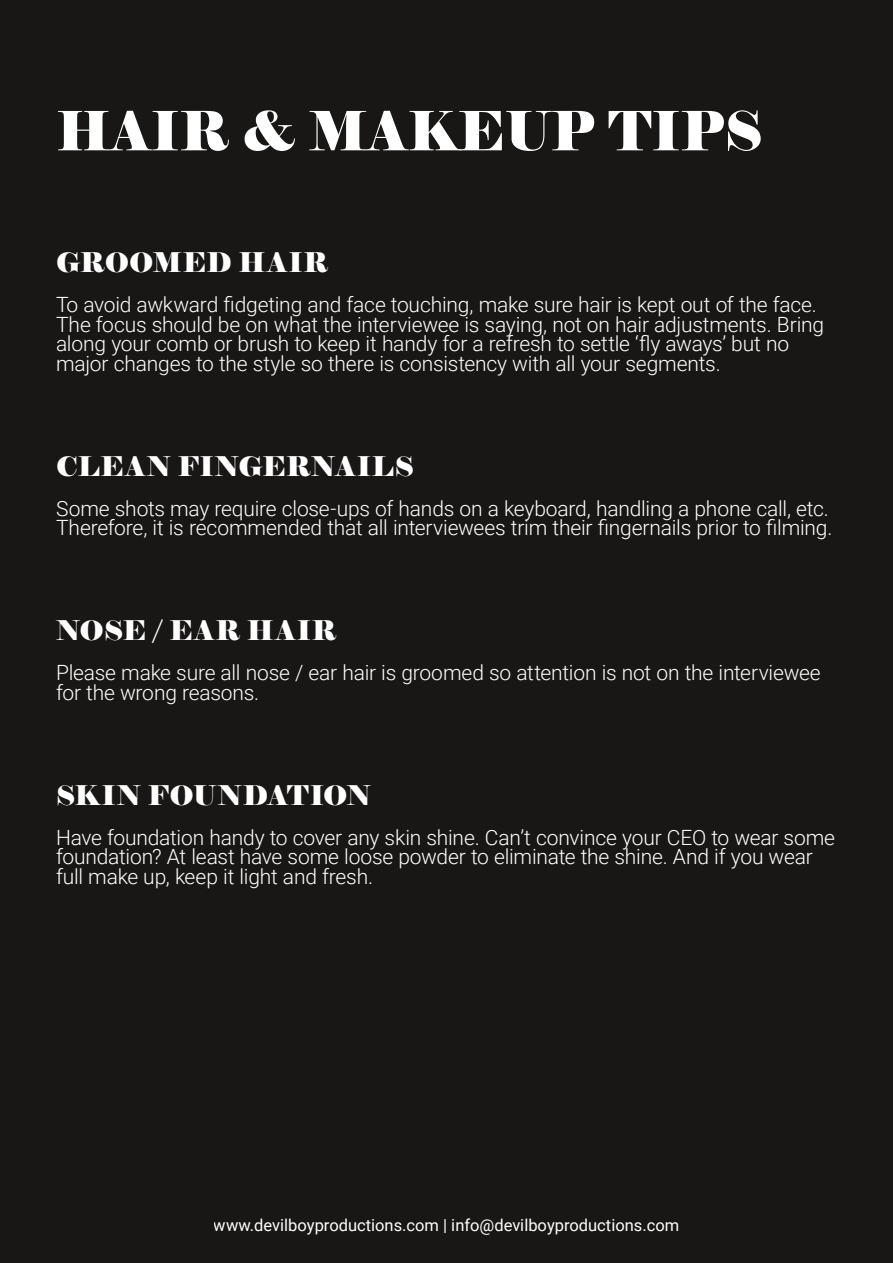
<style>
.page{position:relative;width:893px;height:1263px;background:#191716}
.page>*{position:absolute;margin:0;border:0;box-sizing:border-box;transform-origin:0 0}
.t1{font:54px "Elephant";color:#fff}
.t2{font:27px "Elephant";letter-spacing:.015em;color:#fff}
.t3{font:300 21px/19.5px "Roboto";letter-spacing:-.01em;color:#fff}
.t4{font:16.5px "Roboto";color:#fffefb}
</style>
<div class="page">
<h1 class="t1" style="left:56px;top:97px;width:708px">HAIR &amp; MAKEUP TIPS</h1>
<p class="t2" style="left:56px;top:246px;width:273px">GROOMED HAIR</p>
<p class="t3" style="left:56px;top:294px;width:770px">To avoid awkward fidgeting and face touching, make sure hair is kept out of the face.<br>The focus should be on what the interviewee is saying, not on hair adjustments. Bring along your comb or brush to keep it handy for a refresh to settle ‘fly aways’ but no major changes to the style so there is consistency with all your segments.</p>
<p class="t2" style="left:56px;top:449px;width:359px">CLEAN FINGERNAILS</p>
<p class="t3" style="left:56px;top:498px;width:778px">Some shots may require close-ups of hands on a keyboard, handling a phone call, etc.<br>Therefore, it is recommended that all interviewees trim their fingernails prior to filming.</p>
<p class="t2" style="left:56px;top:614px;width:282px">NOSE / EAR HAIR</p>
<p class="t3" style="left:56px;top:662px;width:766px">Please make sure all nose / ear hair is groomed so attention is not on the interviewee for the wrong reasons.</p>
<p class="t2" style="left:56px;top:778px;width:317px">SKIN FOUNDATION</p>
<p class="t3" style="left:56px;top:827px;width:780px">Have foundation handy to cover any skin shine. Can’t convince your CEO to wear some foundation? At least have some loose powder to eliminate the shine. And if you wear full make up, keep it light and fresh.</p>
<p class="t4" style="left:214px;top:1214px;width:467px">www.devilboyproductions.com | info@devilboyproductions.com</p>
</div>
